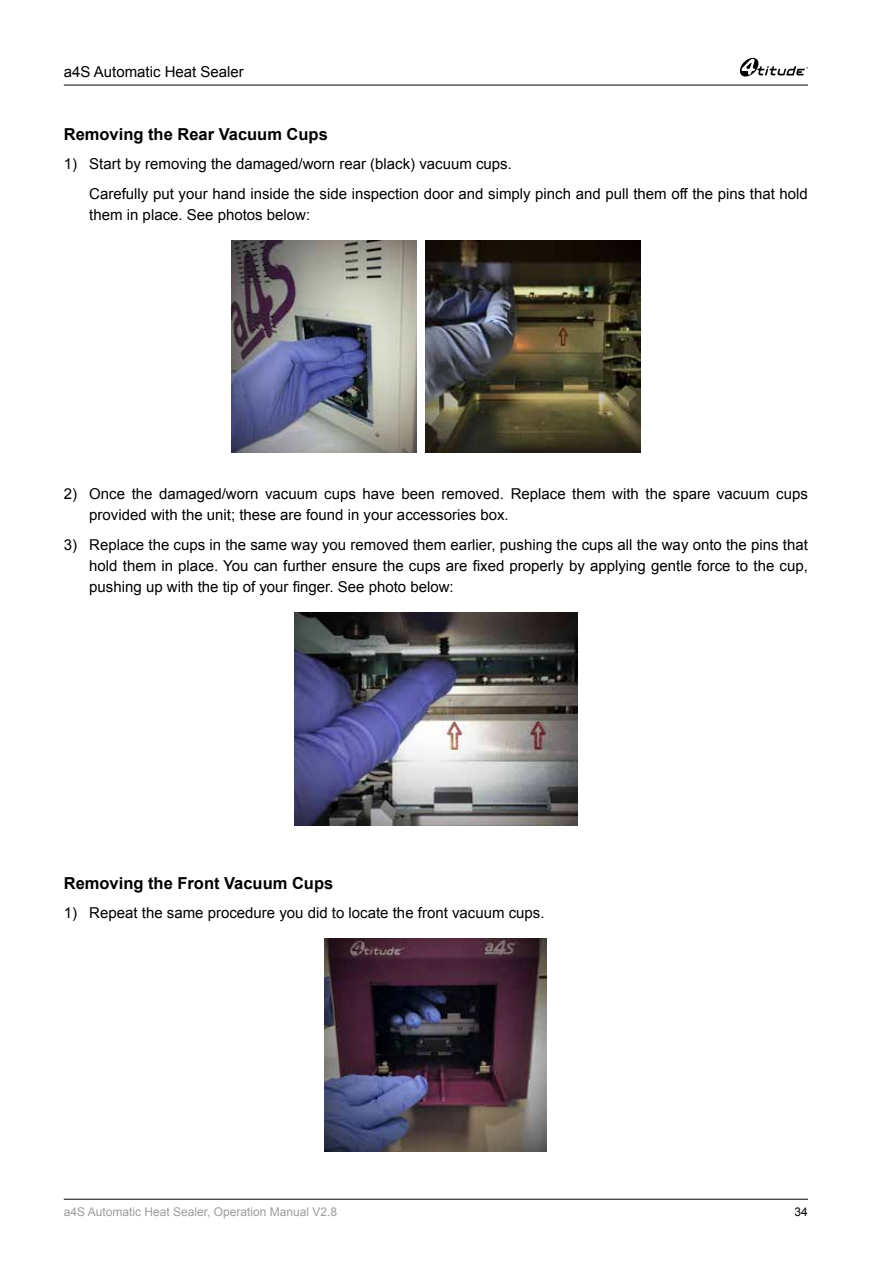
<style>
.page{position:relative;width:893px;height:1263px;background:#fff}
.page>*{position:absolute;margin:0;border:0;box-sizing:border-box;transform-origin:0 0}
.t1{font:700 16.5px "Arial";color:#000}
.t2{font:15px/21px "Arial";color:#000}
.t3{font:12px "Arial";color:#9c9d9d}
.t4{font:12px "Arial";color:#000}
</style>
<div class="page">
<hr style="left:64px;top:1199px;width:744px;height:1px;background:#000">
<hr style="left:64px;top:85px;width:744px;height:1px;background:#000">
<svg style="left:740px;top:58px;width:68px;height:19px"></svg>
<img style="left:231px;top:240px;width:186px;height:213px">
<img style="left:425px;top:240px;width:216px;height:213px">
<img style="left:294px;top:612px;width:284px;height:213px">
<img style="left:325px;top:939px;width:222px;height:212px">
<p class="t2" style="left:64px;top:61px;width:182px">a4S Automatic Heat Sealer</p>
<p class="t1" style="left:64px;top:123px;width:266px">Removing the Rear Vacuum Cups</p>
<p class="t2" style="left:89px;top:149px;width:720px;line-height:29.5px;text-indent:-26px">1) Start by removing the damaged/worn rear (black) vacuum cups.<br>Carefully put your hand inside the side inspection door and simply pinch and pull them off the pins that hold</p>
<p class="t2" style="left:89px;top:204px;width:222px">them in place. See photos below:</p>
<p class="t2" style="left:89px;top:484px;width:720px;text-indent:-26px">2) Once the damaged/worn vacuum cups have been removed. Replace them with the spare vacuum cups provided with the unit; these are found in your accessories box.</p>
<p class="t2" style="left:89px;top:534px;width:720px;text-align:justify;text-indent:-26px">3) Replace the cups in the same way you removed them earlier, pushing the cups all the way onto the pins that hold them in place. You can further ensure the cups are fixed properly by applying gentle force to the cup, pushing up with the tip of your finger. See photo below:</p>
<p class="t1" style="left:64px;top:872px;width:271px">Removing the Front Vacuum Cups</p>
<p class="t2" style="left:64px;top:902px;width:482px">1) Repeat the same procedure you did to locate the front vacuum cups.</p>
<p class="t3" style="left:64px;top:1204px;width:275px">a4S Automatic Heat Sealer, Operation Manual V2.8</p>
<p class="t4" style="left:795px;top:1204px;width:15px">34</p>
</div>
